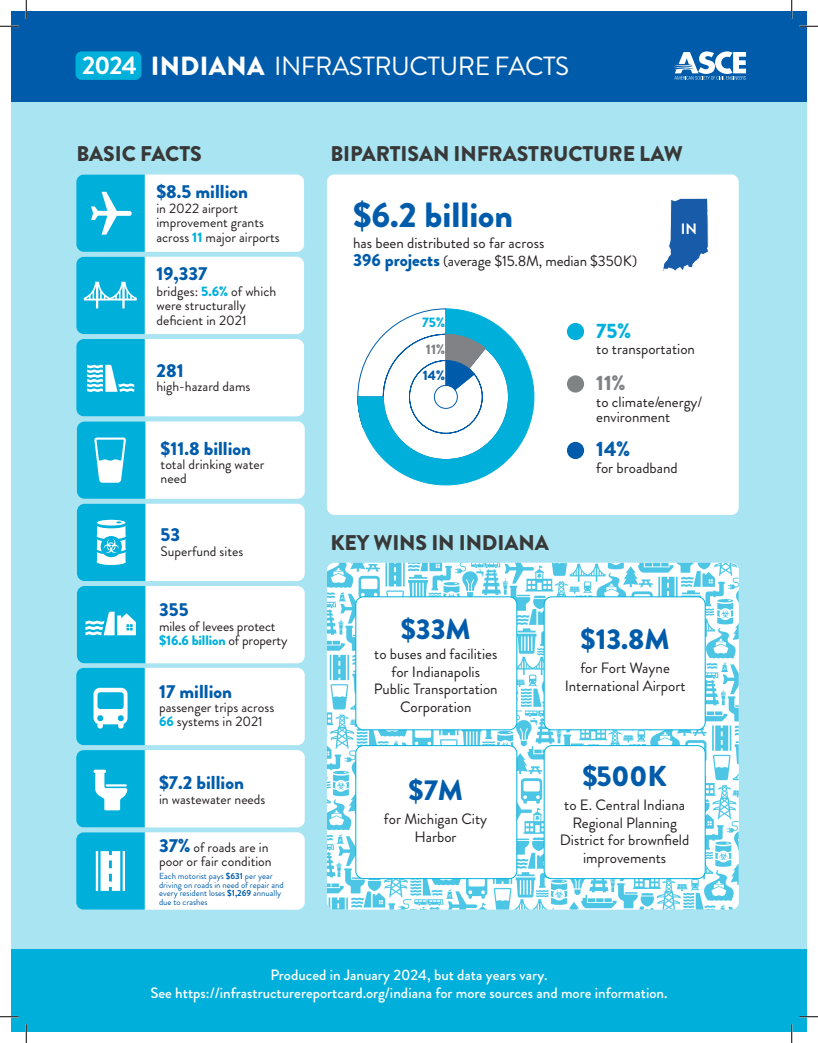
<style>
.page{position:relative;width:818px;height:1043px;background:#fff}
.page>*{position:absolute;margin:0;border:0;box-sizing:border-box;transform-origin:0 0}
.t1{font:900 35px "Brandon Grotesque";color:#005cab}
.t2{font:900 28.75px "Brandon Grotesque";color:#005cab}
.t3{font:26.25px "Brandon Grotesque";letter-spacing:-.02em;color:#fff}
.t4{font:700 25.38px "Brandon Grotesque";color:#fff}
.t5{font:900 21.25px "Brandon Grotesque";letter-spacing:-.005em;color:#383838}
.t6{font:900 20.88px "Brandon Grotesque";color:#00b0db}
.t7{font:900 20.88px "Brandon Grotesque";color:#808285}
.t8{font:900 20.88px "Brandon Grotesque";color:#005cab}
.t9{font:900 18.75px "Brandon Grotesque";color:#005cab}
.t10{font:15px/17.5px "Brandon Grotesque";color:#231f20;text-align:center}
.t11{font:500 15px "Brandon Grotesque";color:#fff}
.t12{font:700 15px "Brandon Grotesque";color:#fff}
.t13{font:13.75px/14.4px "Brandon Grotesque";color:#241f21}
.t14{font:900 13.75px "Brandon Grotesque";color:#00b0db}
.t15{font:900 13.75px "Brandon Grotesque";color:#808285}
.t16{font:900 13.75px "Brandon Grotesque";color:#005cab}
.t17{font:8.75px/8.8px "Brandon Grotesque";color:#005cab}
.s1{font-weight:900}
.s2{font-weight:900;color:#00b0db}
.s3{font-weight:900;font-size:18.75px;color:#005cab}
.s4{font-weight:700}
.s5{font-weight:900;font-size:17.5px;color:#005cab}
</style>
<div class="page">
<div style="left:11px;top:85px;width:795px;height:946px;background:#a9e4f2"></div>
<div style="left:11px;top:11px;width:795px;height:91px;background:#005cab"></div>
<div style="left:11px;top:949px;width:795px;height:82px;background:#00b0db"></div>
<div style="left:327px;top:174px;width:411px;height:341px;background:#fff;border-radius:8px"></div>
<svg style="left:663px;top:198px;width:46px;height:73px"></svg>
<img style="left:327px;top:563px;width:411px;height:346px">
<div style="left:76px;top:174px;width:228px;height:78px;background:#fff;border-radius:8px"></div>
<div style="left:76px;top:257px;width:228px;height:77px;background:#fff;border-radius:8px"></div>
<div style="left:76px;top:339px;width:228px;height:77px;background:#fff;border-radius:8px"></div>
<div style="left:77px;top:421px;width:228px;height:78px;background:#fff;border-radius:8px"></div>
<div style="left:77px;top:503px;width:228px;height:78px;background:#fff;border-radius:8px"></div>
<div style="left:77px;top:586px;width:228px;height:77px;background:#fff;border-radius:8px"></div>
<div style="left:77px;top:668px;width:228px;height:77px;background:#fff;border-radius:8px"></div>
<div style="left:77px;top:750px;width:228px;height:77px;background:#fff;border-radius:8px"></div>
<div style="left:77px;top:832px;width:228px;height:77px;background:#fff;border-radius:8px"></div>
<svg style="left:674px;top:51px;width:72px;height:29px"></svg>
<svg style="left:76px;top:174px;width:69px;height:735px"></svg>
<div style="left:356px;top:597px;width:161px;height:132px;background:#fff;border-radius:8px"></div>
<div style="left:355px;top:596px;width:162px;height:134px;border:1px solid #00b0db;border-radius:8px"></div>
<div style="left:356px;top:745px;width:161px;height:133px;background:#fff;border-radius:8px"></div>
<div style="left:355px;top:745px;width:162px;height:134px;border:1px solid #00b0db;border-radius:8px"></div>
<div style="left:544px;top:597px;width:161px;height:132px;background:#fff;border-radius:8px"></div>
<div style="left:544px;top:596px;width:161px;height:134px;border:1px solid #00b0db;border-radius:8px"></div>
<div style="left:544px;top:745px;width:161px;height:133px;background:#fff;border-radius:8px"></div>
<div style="left:544px;top:745px;width:161px;height:134px;border:1px solid #00b0db;border-radius:8px"></div>
<div style="left:75px;top:51px;width:66px;height:29px;background:#00b0db;border-radius:6px"></div>
<div style="left:567px;top:323px;width:17px;height:17px;background:#00b0db;border-radius:50%"></div>
<div style="left:567px;top:375px;width:17px;height:17px;background:#808285;border-radius:50%"></div>
<div style="left:567px;top:442px;width:17px;height:17px;background:#005cab;border-radius:50%"></div>
<svg style="left:357px;top:309px;width:177px;height:176px"></svg>
<svg style="left:0;top:25px;width:19px;height:2px"></svg>
<svg style="left:799px;top:25px;width:19px;height:2px"></svg>
<svg style="left:0;top:1015px;width:19px;height:2px"></svg>
<svg style="left:799px;top:1015px;width:19px;height:2px"></svg>
<svg style="left:25px;top:0;width:2px;height:19px"></svg>
<svg style="left:25px;top:1024px;width:2px;height:18px"></svg>
<svg style="left:790px;top:0;width:2px;height:19px"></svg>
<svg style="left:790px;top:1024px;width:2px;height:18px"></svg>
<p class="t4" style="left:82px;top:48px;width:56px">2024</p>
<p class="t3" style="left:151px;top:48px;width:420px"><span class="s1">INDIANA</span> INFRASTRUCTURE FACTS</p>
<p class="t5" style="left:76px;top:139px;width:127px">BASIC FACTS</p>
<p class="t9" style="left:156px;top:178px;width:93px">$8.5 million</p>
<p class="t13" style="left:156px;top:201px;width:125px">in 2022 airport improvement grants across <span class="s2">11</span> major airports</p>
<p class="t9" style="left:156px;top:260px;width:52px">19,337</p>
<p class="t13" style="left:156px;top:284px;width:121px">bridges: <span class="s2">5.6%</span> of which were structurally deficient in 2021</p>
<p class="t9" style="left:156px;top:357px;width:29px">281</p>
<p class="t13" style="left:156px;top:379px;width:95px">high-hazard dams</p>
<p class="t9" style="left:161px;top:435px;width:92px">$11.8 billion</p>
<p class="t13" style="left:161px;top:457px;width:105px">total drinking water need</p>
<p class="t9" style="left:161px;top:521px;width:21px">53</p>
<p class="t13" style="left:161px;top:544px;width:84px">Superfund sites</p>
<p class="t9" style="left:159px;top:596px;width:31px">355</p>
<p class="t13" style="left:159px;top:619px;width:130px">miles of levees protect <span class="s2">$16.6 billion</span> of property</p>
<p class="t9" style="left:159px;top:677px;width:74px">17 million</p>
<p class="t13" style="left:159px;top:700px;width:117px">passenger trips across<br><span class="s2">66</span> systems in 2021</p>
<p class="t9" style="left:159px;top:769px;width:86px">$7.2 billion</p>
<p class="t13" style="left:159px;top:792px;width:108px">in wastewater needs</p>
<p class="t13" style="left:159px;top:840px;width:114px"><span class="s3">37%</span> of roads are in poor or fair condition</p>
<p class="t17" style="left:159px;top:871px;width:126px">Each motorist pays <span class="s4">$631</span> per year driving on roads in need of repair and every resident loses <span class="s4">$1,269</span> annually due to crashes</p>
<p class="t5" style="left:330px;top:139px;width:354px">BIPARTISAN INFRASTRUCTURE LAW</p>
<p class="t1" style="left:353px;top:190px;width:161px">$6.2 billion</p>
<p class="t10" style="left:353px;top:234px;width:193px">has been distributed so far across</p>
<p class="t10" style="left:353px;top:253px;width:286px"><span class="s5">396 projects</span> (average $15.8M, median $350K)</p>
<p class="t12" style="left:681px;top:218px;width:18px">IN</p>
<p class="t14" style="left:422px;top:313px;width:25px">75%</p>
<p class="t15" style="left:426px;top:339px;width:21px">11%</p>
<p class="t16" style="left:423px;top:366px;width:24px">14%</p>
<p class="t5" style="left:330px;top:527px;width:220px">KEY WINS IN INDIANA</p>
<p class="t6" style="left:596px;top:315px;width:37px">75%</p>
<p class="t10" style="left:596px;top:341px;width:100px">to transportation</p>
<p class="t7" style="left:596px;top:368px;width:31px">11%</p>
<p class="t10" style="left:596px;top:394px;width:107px;line-height:15px;text-align:left">to climate/energy/ environment</p>
<p class="t8" style="left:596px;top:434px;width:36px">14%</p>
<p class="t10" style="left:596px;top:459px;width:83px">for broadband</p>
<p class="t2" style="left:401px;top:608px;width:72px">$33M</p>
<p class="t10" style="left:374px;top:645px;width:125px">to buses and facilities for Indianapolis<br>Public Transportation<br>Corporation</p>
<p class="t2" style="left:408px;top:769px;width:56px">$7M</p>
<p class="t10" style="left:384px;top:810px;width:105px">for Michigan City<br>Harbor</p>
<p class="t2" style="left:580px;top:619px;width:91px">$13.8M</p>
<p class="t10" style="left:564px;top:659px;width:122px">for Fort Wayne<br>International Airport</p>
<p class="t2" style="left:582px;top:756px;width:86px">$500K</p>
<p class="t10" style="left:560px;top:796px;width:131px">to E. Central Indiana<br>Regional Planning<br>District for brownfield improvements</p>
<p class="t11" style="left:270px;top:964px;width:279px">Produced in January 2024, but data years vary.</p>
<p class="t11" style="left:150px;top:982px;width:518px">See https://infrastructurereportcard.org/indiana for more sources and more information.</p>
</div>
